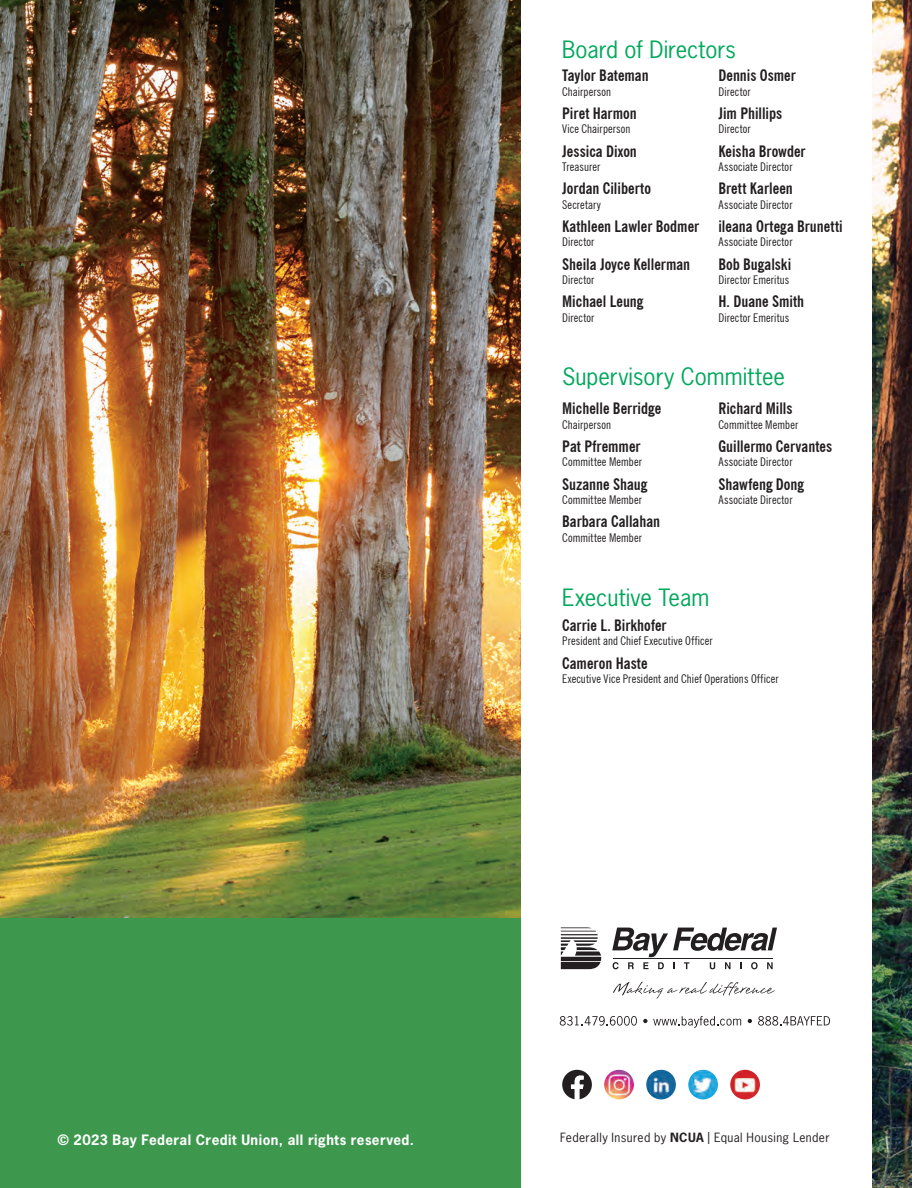
<style>
.page{position:relative;width:912px;height:1188px;background:#fff}
.page>*{position:absolute;margin:0;border:0;box-sizing:border-box;transform-origin:0 0}
.t1{font:22.5px "News Gothic Std";color:#00a85c}
.t2{font:700 condensed 15.75px "News Gothic BT";color:#231f20}
.t3{font:700 13.5px "News Gothic Std";letter-spacing:.03em;color:#fff}
.t4{font:condensed 12px "News Gothic BT";letter-spacing:.015em;color:#231f20}
.t5{font:12px "News Gothic Std";letter-spacing:.03em;color:#231f20}
.s1{font-weight:700}
</style>
<div class="page">
<img style="left:0;top:0;width:520px;height:918px">
<div style="left:0;top:918px;width:520px;height:270px;background:#3d984d"></div>
<img style="left:872px;top:0;width:39px;height:1188px">
<img style="left:604px;top:1070px;width:29px;height:29px;border-radius:15px">
<img style="left:646px;top:1070px;width:29px;height:29px;border-radius:15px">
<img style="left:730px;top:1070px;width:29px;height:29px;border-radius:15px">
<img style="left:688px;top:1070px;width:29px;height:29px;border-radius:15px">
<svg style="left:562px;top:1070px;width:29px;height:29px"></svg>
<svg style="left:559px;top:1016px;width:77px;height:10px"></svg>
<svg style="left:643px;top:1019px;width:4px;height:4px"></svg>
<svg style="left:653px;top:1016px;width:88px;height:12px"></svg>
<svg style="left:747px;top:1019px;width:4px;height:4px"></svg>
<svg style="left:758px;top:1016px;width:71px;height:10px"></svg>
<svg style="left:560px;top:927px;width:41px;height:42px"></svg>
<svg style="left:612px;top:928px;width:164px;height:41px"></svg>
<hr style="left:613px;top:958px;width:159px;height:1px;background:#231f20">
<svg style="left:613px;top:982px;width:161px;height:17px"></svg>
<h1 class="t1" style="left:562px;top:35px;width:175px">Board of Directors</h1>
<h2 class="t2" style="left:562px;top:66px;width:88px">Taylor Bateman</h2>
<p class="t4" style="left:562px;top:84px;width:50px">Chairperson</p>
<h2 class="t2" style="left:562px;top:104px;width:76px">Piret Harmon</h2>
<p class="t4" style="left:562px;top:122px;width:70px">Vice Chairperson</p>
<h2 class="t2" style="left:562px;top:141px;width:76px">Jessica Dixon</h2>
<p class="t4" style="left:562px;top:160px;width:40px">Treasurer</p>
<h2 class="t2" style="left:562px;top:179px;width:90px">Jordan Ciliberto</h2>
<p class="t4" style="left:562px;top:197px;width:40px">Secretary</p>
<h2 class="t2" style="left:562px;top:217px;width:138px">Kathleen Lawler Bodmer</h2>
<p class="t4" style="left:562px;top:235px;width:34px">Director</p>
<h2 class="t2" style="left:562px;top:254px;width:129px">Sheila Joyce Kellerman</h2>
<p class="t4" style="left:562px;top:272px;width:34px">Director</p>
<h2 class="t2" style="left:562px;top:292px;width:83px">Michael Leung</h2>
<p class="t4" style="left:562px;top:310px;width:34px">Director</p>
<h2 class="t2" style="left:718px;top:66px;width:79px">Dennis Osmer</h2>
<p class="t4" style="left:718px;top:84px;width:34px">Director</p>
<h2 class="t2" style="left:718px;top:104px;width:65px">Jim Phillips</h2>
<p class="t4" style="left:718px;top:122px;width:34px">Director</p>
<h2 class="t2" style="left:718px;top:141px;width:89px">Keisha Browder</h2>
<p class="t4" style="left:718px;top:160px;width:75px">Associate Director</p>
<h2 class="t2" style="left:718px;top:179px;width:76px">Brett Karleen</h2>
<p class="t4" style="left:718px;top:197px;width:75px">Associate Director</p>
<h2 class="t2" style="left:718px;top:217px;width:126px">ileana Ortega Brunetti</h2>
<p class="t4" style="left:718px;top:235px;width:75px">Associate Director</p>
<h2 class="t2" style="left:718px;top:254px;width:74px">Bob Bugalski</h2>
<p class="t4" style="left:718px;top:272px;width:72px">Director Emeritus</p>
<h2 class="t2" style="left:718px;top:292px;width:87px">H. Duane Smith</h2>
<p class="t4" style="left:718px;top:310px;width:72px">Director Emeritus</p>
<h1 class="t1" style="left:562px;top:362px;width:224px">Supervisory Committee</h1>
<h2 class="t2" style="left:562px;top:399px;width:101px">Michelle Berridge</h2>
<p class="t4" style="left:562px;top:417px;width:50px">Chairperson</p>
<h2 class="t2" style="left:562px;top:437px;width:80px">Pat Pfremmer</h2>
<p class="t4" style="left:562px;top:455px;width:81px">Committee Member</p>
<h2 class="t2" style="left:562px;top:474px;width:87px">Suzanne Shaug</h2>
<p class="t4" style="left:562px;top:493px;width:81px">Committee Member</p>
<h2 class="t2" style="left:562px;top:512px;width:99px">Barbara Callahan</h2>
<p class="t4" style="left:562px;top:530px;width:81px">Committee Member</p>
<h2 class="t2" style="left:718px;top:399px;width:75px">Richard Mills</h2>
<p class="t4" style="left:718px;top:417px;width:81px">Committee Member</p>
<h2 class="t2" style="left:718px;top:437px;width:115px">Guillermo Cervantes</h2>
<p class="t4" style="left:718px;top:455px;width:75px">Associate Director</p>
<h2 class="t2" style="left:718px;top:474px;width:87px">Shawfeng Dong</h2>
<p class="t4" style="left:718px;top:493px;width:75px">Associate Director</p>
<h1 class="t1" style="left:562px;top:583px;width:148px">Executive Team</h1>
<h2 class="t2" style="left:562px;top:616px;width:106px">Carrie L. Birkhofer</h2>
<p class="t4" style="left:562px;top:634px;width:152px">President and Chief Executive Officer</p>
<h2 class="t2" style="left:562px;top:653px;width:87px">Cameron Haste</h2>
<p class="t4" style="left:562px;top:672px;width:218px">Executive Vice President and Chief Operations Officer</p>
<p class="t3" style="left:57px;top:1130px;width:358px">© 2023 Bay Federal Credit Union, all rights reserved.</p>
<p class="t5" style="left:560px;top:1130px;width:271px">Federally Insured by <span class="s1">NCUA</span> | Equal Housing Lender</p>
</div>
